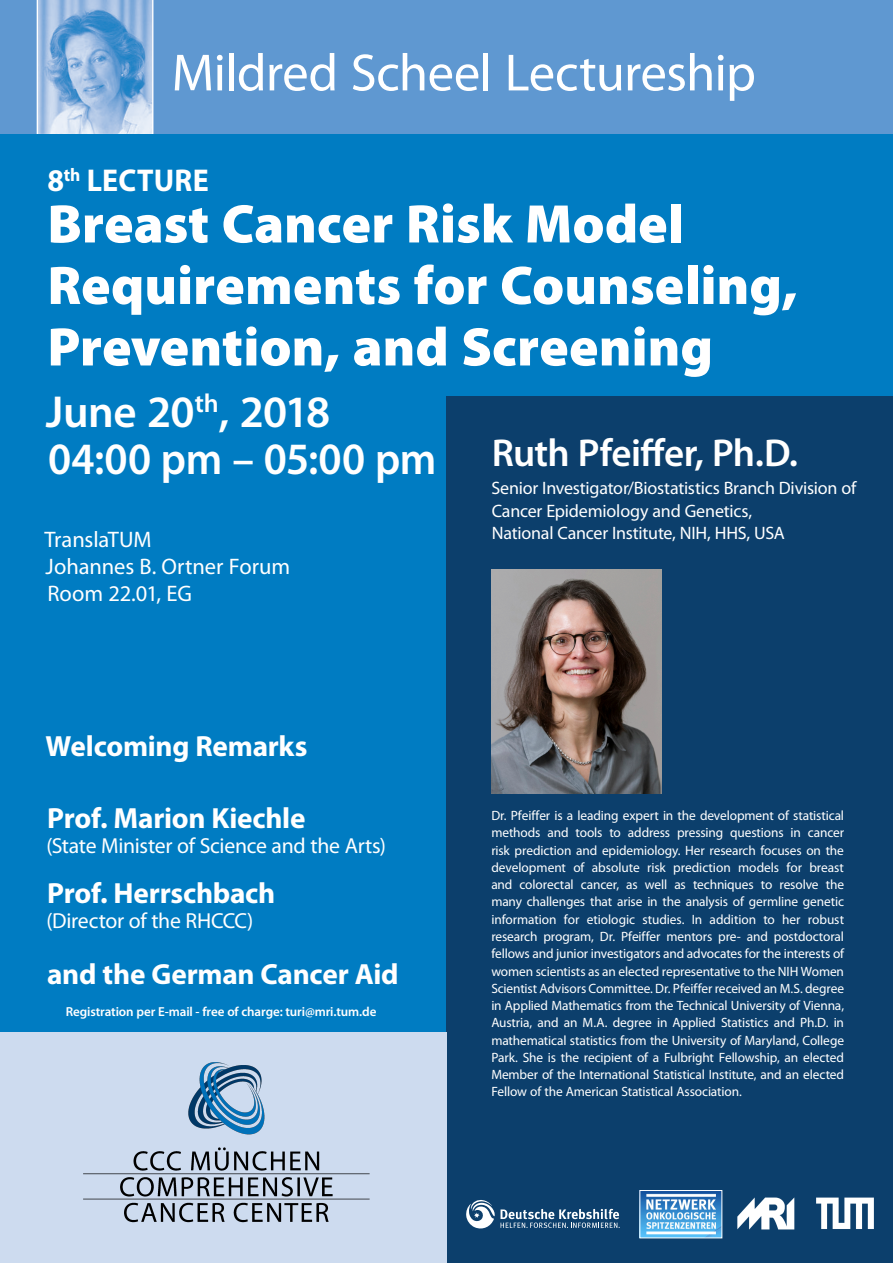
<style>
.page{position:relative;width:893px;height:1263px;background:#fff}
.page>*{position:absolute;margin:0;border:0;box-sizing:border-box;transform-origin:0 0}
.t1{font:900 54.75px "Myriad Pro";color:#fff}
.t2{font:52.72px "Myriad Pro";letter-spacing:-.015em;color:#fff}
.t3{font:600 45px "Myriad Pro";letter-spacing:-.01em;color:#fff;scale:.96 1}
.t4{font:600 45px "Myriad Pro";letter-spacing:-.01em;color:#fff}
.t5{font:600 39px "Myriad Pro";letter-spacing:-.015em;color:#fff}
.t6{font:700 31.65px "Myriad Pro";letter-spacing:.01em;color:#fff;scale:.95 1}
.Grundschrift_mager{font:700 29.25px "Myriad Pro";letter-spacing:-.01em;color:#fff}
.t7{font:22.5px/27px "Myriad Pro";letter-spacing:-.005em;color:#fff}
.Grundschrift_mager-2{font:21.75px "Myriad Pro";letter-spacing:-.015em;color:#fff}
.t8{font:18px/22.5px "Myriad Pro";letter-spacing:-.01em;color:#fff}
.t9{font:13.5px/17.2px "Myriad Pro";letter-spacing:-.01em;color:#fff;text-align:justify}
.Grundschrift_mager-3{font:600 13.05px "Myriad Pro";letter-spacing:-.01em;color:#fff}
</style>
<div class="page">
<div style="left:0;top:132px;width:893px;height:269px;background:#007cc2"></div>
<div style="left:0;top:0;width:893px;height:134px;background:#5f98d1"></div>
<svg style="left:37px;top:0;width:116px;height:134px;background:#90b6de"></svg>
<div style="left:0;top:134px;width:446px;height:908px;background:#007cc2"></div>
<div style="left:446px;top:397px;width:447px;height:866px;background:#0c3f6c"></div>
<div style="left:0;top:1032px;width:446px;height:231px;background:#cddbef"></div>
<img style="left:492px;top:569px;width:170px;height:225px">
<img style="left:83px;top:1062px;width:287px;height:161px">
<svg style="left:466px;top:1200px;width:154px;height:29px"></svg>
<img style="left:641px;top:1192px;width:79px;height:44px">
<div style="left:639px;top:1190px;width:83px;height:48px;border:1px solid #fff"></div>
<img style="left:737px;top:1198px;width:58px;height:32px">
<img style="left:816px;top:1197px;width:58px;height:32px">
<p class="t2" style="left:172px;top:40px;width:586px">Mildred Scheel Lectureship</p>
<p class="t6" style="left:47px;top:160px;width:171px">8<sup>th</sup> LECTURE</p>
<p class="t1" style="left:47px;top:187px;width:638px">Breast Cancer Risk Model</p>
<p class="t1" style="left:47px;top:249px;width:752px">Requirements for Counseling,</p>
<p class="t1" style="left:47px;top:310px;width:667px">Prevention, and Screening</p>
<p class="t4" style="left:46px;top:384px;width:286px">June 20<sup>th</sup>, 2018</p>
<p class="t3" style="left:48px;top:430px;width:406px">04:00 pm – 05:00 pm</p>
<p class="t7" style="left:45px;top:526px;width:247px">TranslaTUM<br>Johannes B. Ortner Forum<br>Room 22.01, EG</p>
<p class="Grundschrift_mager" style="left:46px;top:727px;width:263px">Welcoming Remarks</p>
<p class="Grundschrift_mager" style="left:47px;top:799px;width:260px">Prof. Marion Kiechle</p>
<p class="Grundschrift_mager-2" style="left:47px;top:832px;width:341px">(State Minister of Science and the Arts)</p>
<p class="Grundschrift_mager" style="left:47px;top:874px;width:230px">Prof. Herrschbach</p>
<p class="Grundschrift_mager-2" style="left:47px;top:907px;width:208px">(Director of the RHCCC)</p>
<p class="Grundschrift_mager" style="left:47px;top:955px;width:353px">and the German Cancer Aid</p>
<p class="Grundschrift_mager-3" style="left:66px;top:1004px;width:312px">Registration per E-mail - free of charge: turi@mri.tum.de</p>
<p class="t5" style="left:492px;top:428px;width:308px">Ruth Pfeiffer, Ph.D.</p>
<p class="t8" style="left:492px;top:477px;width:366px">Senior Investigator/Biostatistics Branch Division of<br>Cancer Epidemiology and Genetics,<br>National Cancer Institute, NIH, HHS, USA</p>
<p class="t9" style="left:491px;top:807px;width:354px">Dr. Pfeiffer is a leading expert in the development of statistical methods and tools to address pressing questions in cancer risk prediction and epidemiology. Her research focuses on the development of absolute risk prediction models for breast and colorectal cancer, as well as techniques to resolve the many challenges that arise in the analysis of germline genetic information for etiologic studies. In addition to her robust research program, Dr. Pfeiffer mentors pre- and postdoctoral fellows and junior investigators and advocates for the interests of women scientists as an elected representative to the NIH Women Scientist Advisors Committee. Dr. Pfeiffer received an M.S. degree in Applied Mathematics from the Technical University of Vienna, Austria, and an M.A. degree in Applied Statistics and Ph.D. in mathematical statistics from the University of Maryland, College Park. She is the recipient of a Fulbright Fellowship, an elected Member of the International Statistical Institute, and an elected Fellow of the American Statistical Association.</p>
</div>
